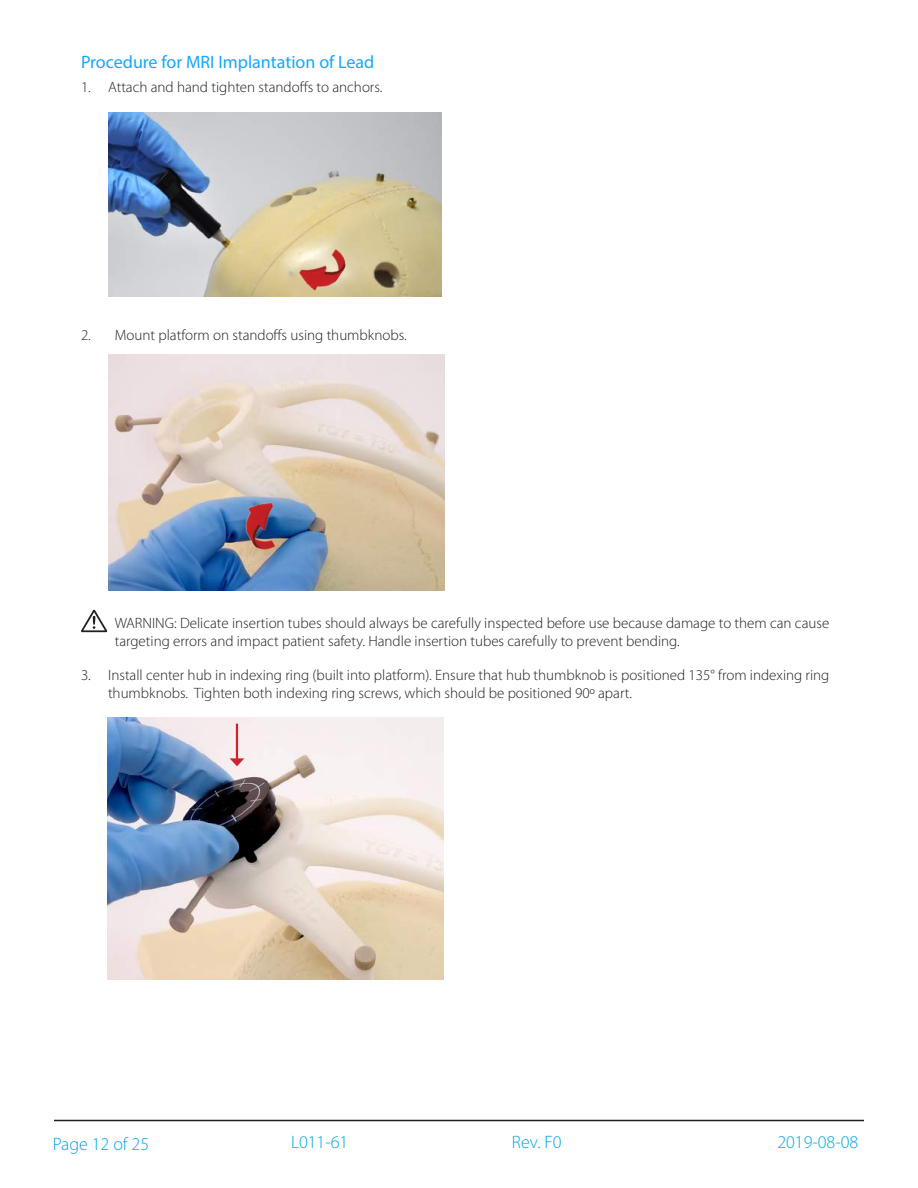
<style>
.page{position:relative;width:918px;height:1188px;background:#fff}
.page>*{position:absolute;margin:0;border:0;box-sizing:border-box;transform-origin:0 0}
.t1{font:300 18px "Myriad Pro";color:#00a6e4}
.t2{font:18px "Myriad Pro";color:#16a8f9}
.t3{font:300 15px/18px "Myriad Pro";color:#231f20}
</style>
<div class="page">
<hr style="left:54px;top:1120px;width:810px;height:1px;background:#231f20">
<img style="left:108px;top:717px;width:336px;height:262px">
<img style="left:108px;top:113px;width:334px;height:183px">
<img style="left:278px;top:220px;width:82px;height:77px">
<hr style="left:236px;top:724px;width:2px;height:36px;background:#d1232a">
<svg style="left:230px;top:758px;width:14px;height:8px"></svg>
<img style="left:108px;top:354px;width:337px;height:237px">
<img style="left:231px;top:485px;width:81px;height:81px">
<svg style="left:81px;top:610px;width:26px;height:22px"></svg>
<p class="t2" style="left:81px;top:50px;width:295px">Procedure for MRI Implantation of Lead</p>
<p class="t3" style="left:81px;top:79px;width:303px">1. Attach and hand tighten standoffs to anchors.</p>
<p class="t3" style="left:81px;top:326px;width:327px">2. Mount platform on standoffs using thumbknobs.</p>
<p class="t3" style="left:115px;top:614px;width:716px">WARNING: Delicate insertion tubes should always be carefully inspected before use because damage to them can cause targeting errors and impact patient safety. Handle insertion tubes carefully to prevent bending.</p>
<p class="t3" style="left:108px;top:667px;width:723px;text-indent:-27px">3. Install center hub in indexing ring (built into platform). Ensure that hub thumbknob is positioned 135° from indexing ring thumbknobs. Tighten both indexing ring screws, which should be positioned 90º apart.</p>
<p class="t1" style="left:53px;top:1134px;width:98px">Page 12 of 25</p>
<p class="t1" style="left:291px;top:1132px;width:59px">L011-61</p>
<p class="t1" style="left:512px;top:1132px;width:51px">Rev. F0</p>
<p class="t1" style="left:777px;top:1132px;width:82px">2019-08-08</p>
</div>
